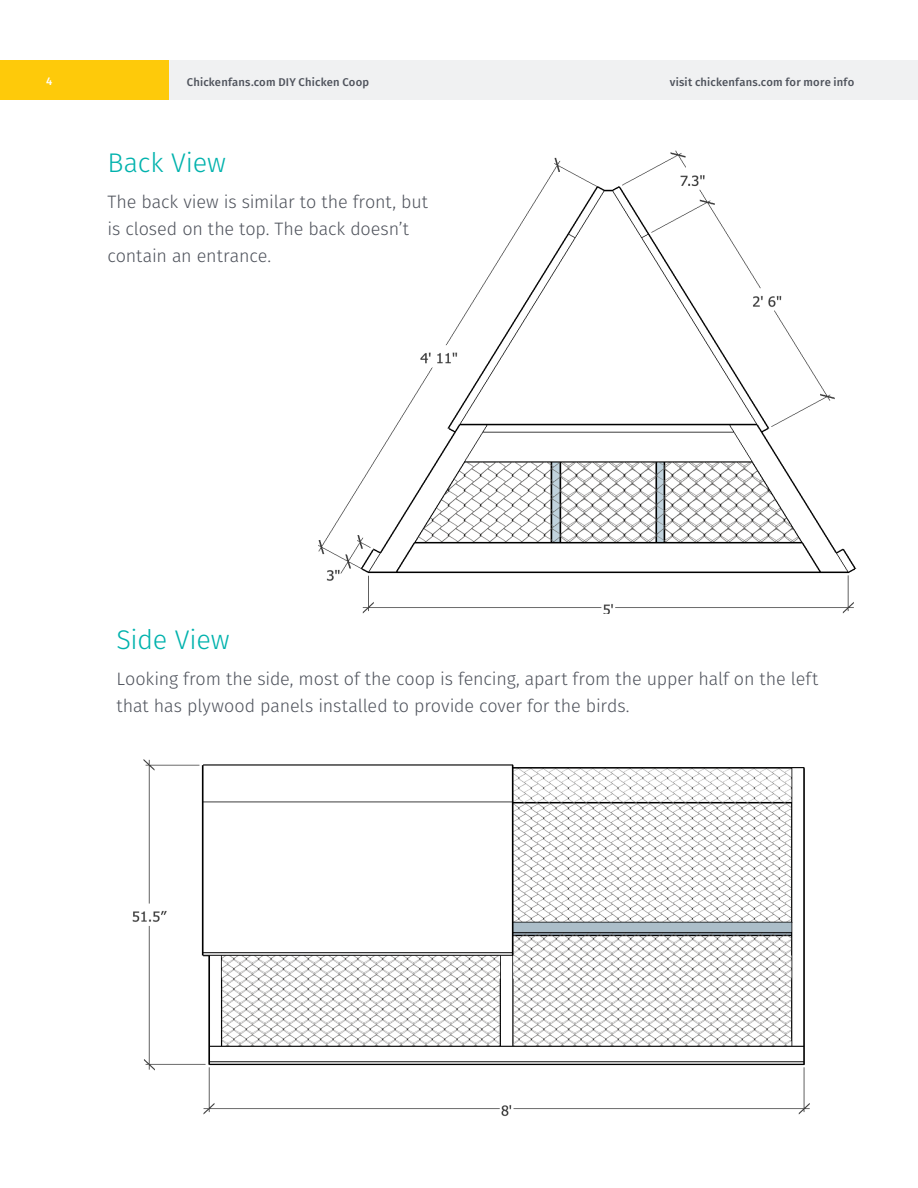
<style>
.page{position:relative;width:918px;height:1188px;background:#fff}
.page>*{position:absolute;margin:0;border:0;box-sizing:border-box;transform-origin:0 0}
.BC{font:300 27px "Fira Sans";letter-spacing:-.01em;color:#00b2ad}
.BC-2{font:300 18px/27px "Fira Sans";letter-spacing:-.005em;color:#4f535c}
.t1{font:500 11.25px "Fira Sans";letter-spacing:.015em;color:#4f535c}
.t2{font:500 11.25px "Fira Sans";color:#fff}
</style>
<div class="page">
<div style="left:147px;top:60px;width:771px;height:40px;background:#f0f1f2"></div>
<div style="left:0;top:60px;width:169px;height:40px;background:#feca0a"></div>
<img style="left:318px;top:150px;width:539px;height:464px">
<img style="left:132px;top:759px;width:678px;height:358px">
<p class="t2" style="left:46px;top:72px;width:8px">4</p>
<p class="t1" style="left:187px;top:73px;width:184px">Chickenfans.com DIY Chicken Coop</p>
<p class="t1" style="left:670px;top:73px;width:186px">visit chickenfans.com for more info</p>
<p class="BC" style="left:108px;top:144px;width:120px">Back View</p>
<p class="BC-2" style="left:108px;top:188px;width:322px">The back view is similar to the front, but is closed on the top. The back doesn’t contain an entrance.</p>
<p class="BC" style="left:117px;top:621px;width:115px">Side View</p>
<p class="BC-2" style="left:117px;top:665px;width:703px">Looking from the side, most of the coop is fencing, apart from the upper half on the left that has plywood panels installed to provide cover for the birds.</p>
</div>
